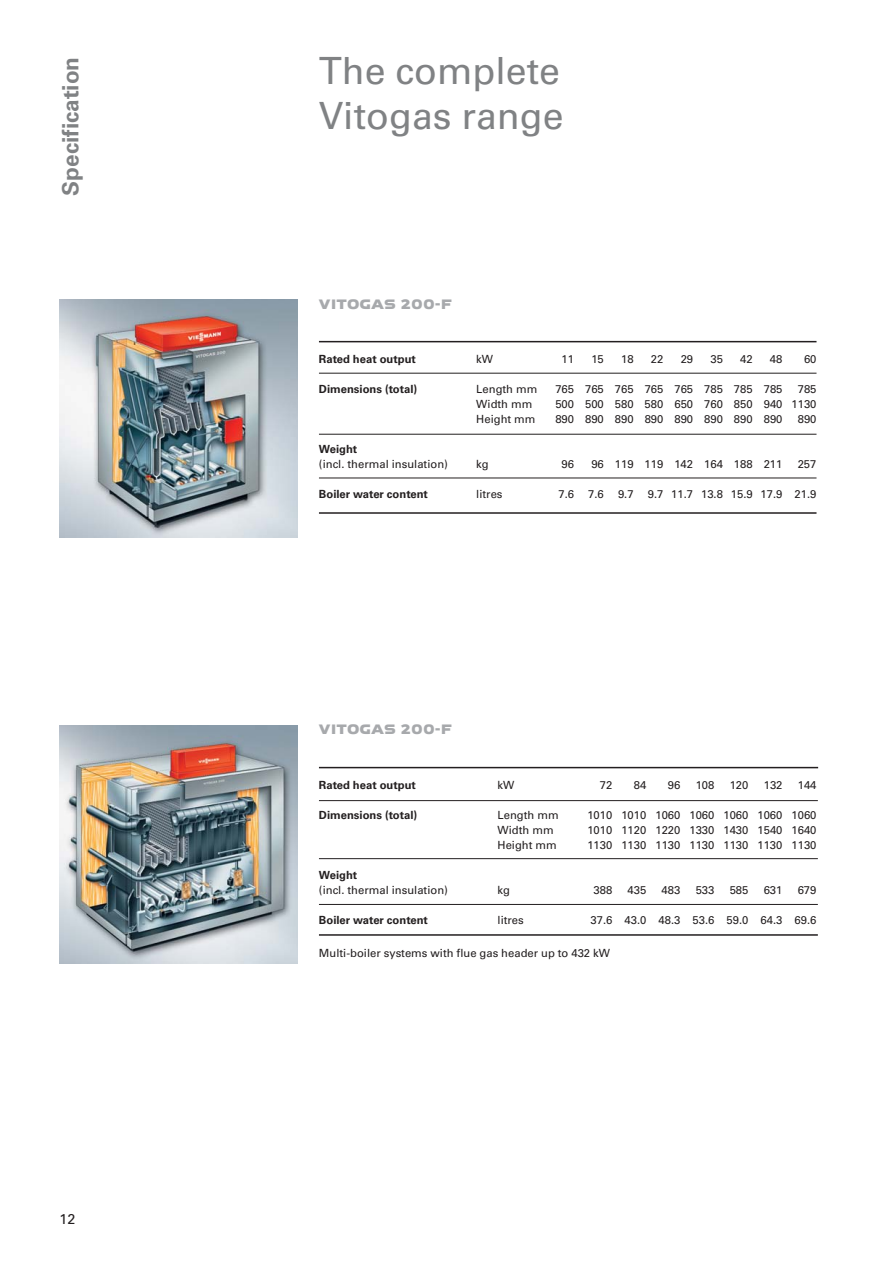
<style>
.page{position:relative;width:893px;height:1263px;background:#fff}
.page>*{position:absolute;margin:0;border:0;box-sizing:border-box;transform-origin:0 0}
.t1{font:37.5px/45px "Univers";color:#808284}
.t2{font:700 22.5px "Univers";color:#808284}
.t3{font:14.25px "VIESSMANN Normal";color:#a7a9ac}
.t4{font:14.25px "Univers";color:#231f20}
.t5{font:11.25px "Univers";color:#231f20}
.t6{font:700 11.25px "Univers";color:#231f20}
</style>
<div class="page">
<img style="left:60px;top:725px;width:238px;height:238px">
<img style="left:60px;top:299px;width:238px;height:238px">
<hr style="left:319px;top:512px;width:497px;height:2px;background:#231f20">
<hr style="left:319px;top:341px;width:497px;height:1px;background:#231f20">
<hr style="left:319px;top:373px;width:497px;height:1px;background:#231f20">
<hr style="left:319px;top:434px;width:497px;height:1px;background:#231f20">
<hr style="left:319px;top:478px;width:497px;height:1px;background:#231f20">
<hr style="left:319px;top:934px;width:499px;height:2px;background:#231f20">
<hr style="left:319px;top:767px;width:499px;height:1px;background:#231f20">
<hr style="left:319px;top:800px;width:499px;height:1px;background:#231f20">
<hr style="left:319px;top:858px;width:499px;height:1px;background:#231f20">
<hr style="left:319px;top:904px;width:499px;height:1px;background:#231f20">
<h2 class="t2" style="left:62px;top:196px;width:140px;rotate:-90deg">Specification</h2>
<p class="t4" style="left:60px;top:1213px;width:17px">12</p>
<h1 class="t1" style="left:319px;top:51px;width:246px">The complete<br>Vitogas range</h1>
<p class="t3" style="left:319px;top:299px;width:134px">VITOGAS 200-F</p>
<p class="t6" style="left:319px;top:355px;width:98px">Rated heat output</p>
<p class="t5" style="left:476px;top:355px;width:18px">kW</p>
<p class="t5" style="left:561px;top:355px;width:14px">11</p>
<p class="t5" style="left:591px;top:355px;width:14px">15</p>
<p class="t5" style="left:621px;top:355px;width:14px">18</p>
<p class="t5" style="left:651px;top:355px;width:14px">22</p>
<p class="t5" style="left:681px;top:355px;width:14px">29</p>
<p class="t5" style="left:710px;top:355px;width:14px">35</p>
<p class="t5" style="left:740px;top:355px;width:14px">42</p>
<p class="t5" style="left:770px;top:355px;width:14px">48</p>
<p class="t5" style="left:804px;top:355px;width:14px">60</p>
<p class="t6" style="left:319px;top:385px;width:100px">Dimensions (total)</p>
<p class="t5" style="left:476px;top:385px;width:63px">Length mm</p>
<p class="t5" style="left:555px;top:385px;width:229px">765 765 765 765 765 785 785 785</p>
<p class="t5" style="left:798px;top:385px;width:20px">785</p>
<p class="t5" style="left:476px;top:400px;width:58px">Width mm</p>
<p class="t5" style="left:555px;top:400px;width:263px">500 500 580 580 650 760 850 940 1130</p>
<p class="t5" style="left:476px;top:415px;width:61px">Height mm</p>
<p class="t5" style="left:555px;top:415px;width:229px">890 890 890 890 890 890 890 890</p>
<p class="t5" style="left:798px;top:415px;width:20px">890</p>
<p class="t6" style="left:319px;top:445px;width:40px">Weight</p>
<p class="t5" style="left:319px;top:460px;width:131px">(incl. thermal insulation)</p>
<p class="t5" style="left:476px;top:460px;width:14px">kg</p>
<p class="t5" style="left:561px;top:460px;width:14px">96</p>
<p class="t5" style="left:591px;top:460px;width:193px">96 119 119 142 164 188 211</p>
<p class="t5" style="left:798px;top:460px;width:20px">257</p>
<p class="t6" style="left:319px;top:490px;width:111px">Boiler water content</p>
<p class="t5" style="left:476px;top:490px;width:28px">litres</p>
<p class="t5" style="left:558px;top:490px;width:17px">7.6</p>
<p class="t5" style="left:588px;top:490px;width:17px">7.6</p>
<p class="t5" style="left:618px;top:490px;width:17px">9.7</p>
<p class="t5" style="left:648px;top:490px;width:170px">9.7 11.7 13.8 15.9 17.9 21.9</p>
<p class="t3" style="left:319px;top:724px;width:134px">VITOGAS 200-F</p>
<p class="t6" style="left:319px;top:781px;width:98px">Rated heat output</p>
<p class="t5" style="left:497px;top:781px;width:18px">kW</p>
<p class="t5" style="left:600px;top:781px;width:14px">72</p>
<p class="t5" style="left:634px;top:781px;width:14px">84</p>
<p class="t5" style="left:668px;top:781px;width:14px">96</p>
<p class="t5" style="left:696px;top:781px;width:20px">108</p>
<p class="t5" style="left:730px;top:781px;width:20px">120</p>
<p class="t5" style="left:764px;top:781px;width:20px">132</p>
<p class="t5" style="left:798px;top:781px;width:20px">144</p>
<p class="t6" style="left:319px;top:811px;width:100px">Dimensions (total)</p>
<p class="t5" style="left:497px;top:811px;width:63px">Length mm</p>
<p class="t5" style="left:587px;top:811px;width:231px">1010 1010 1060 1060 1060 1060 1060</p>
<p class="t5" style="left:497px;top:826px;width:58px">Width mm</p>
<p class="t5" style="left:587px;top:826px;width:231px">1010 1120 1220 1330 1430 1540 1640</p>
<p class="t5" style="left:497px;top:841px;width:61px">Height mm</p>
<p class="t5" style="left:587px;top:841px;width:231px">1130 1130 1130 1130 1130 1130 1130</p>
<p class="t6" style="left:319px;top:871px;width:40px">Weight</p>
<p class="t5" style="left:319px;top:886px;width:131px">(incl. thermal insulation)</p>
<p class="t5" style="left:497px;top:886px;width:14px">kg</p>
<p class="t5" style="left:594px;top:886px;width:20px">388</p>
<p class="t5" style="left:628px;top:886px;width:20px">435</p>
<p class="t5" style="left:662px;top:886px;width:20px">483</p>
<p class="t5" style="left:696px;top:886px;width:20px">533</p>
<p class="t5" style="left:730px;top:886px;width:20px">585</p>
<p class="t5" style="left:764px;top:886px;width:20px">631</p>
<p class="t5" style="left:798px;top:886px;width:20px">679</p>
<p class="t6" style="left:319px;top:916px;width:111px">Boiler water content</p>
<p class="t5" style="left:497px;top:916px;width:28px">litres</p>
<p class="t5" style="left:590px;top:916px;width:227px">37.6 43.0 48.3 53.6 59.0 64.3 69.6</p>
<p class="t5" style="left:319px;top:949px;width:293px">Multi-boiler systems with flue gas header up to 432 kW</p>
</div>
